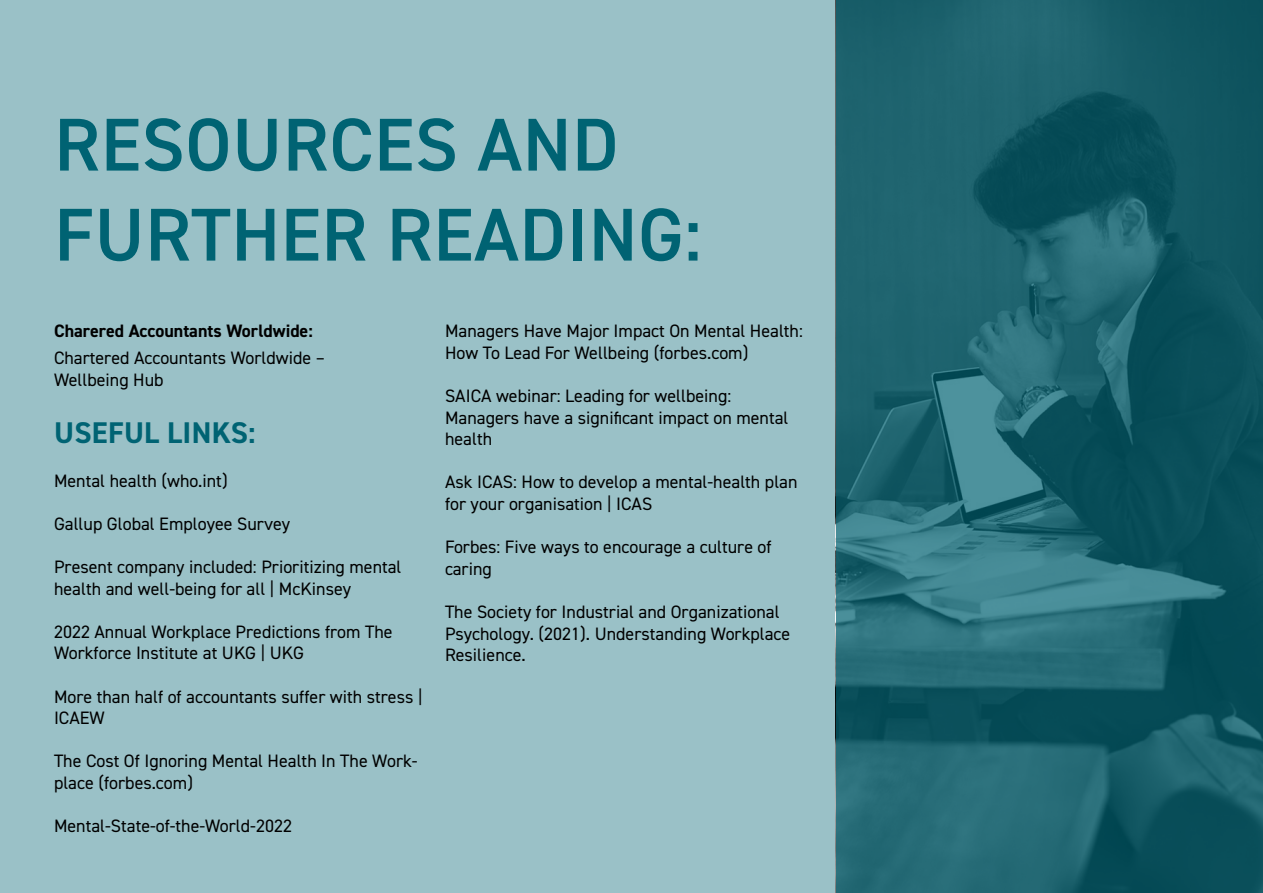
<style>
.page{position:relative;width:1263px;height:893px;background:#fff}
.page>*{position:absolute;margin:0;border:0;box-sizing:border-box;transform-origin:0 0}
.t1{font:600 75px/90px "DIN2014";letter-spacing:.01em;color:#006373}
.t2{font:700 30px "DIN2014";letter-spacing:.01em;color:#006373}
.t3{font:18px/21.6px "DIN2014";color:#000}
.t4{font:700 18px "DIN2014";color:#000}
</style>
<div class="page">
<div style="left:0;top:0;width:836px;height:893px;background:#9ac1c7"></div>
<svg style="left:836px;top:1px;width:427px;height:892px;background:#1b606b"></svg>
<h1 class="t1" style="left:54px;top:98px;width:649px">RESOURCES AND<br>FURTHER READING:</h1>
<p class="t4" style="left:54px;top:319px;width:260px">Charered Accountants Worldwide:</p>
<p class="t3" style="left:54px;top:347px;width:272px">Chartered Accountants Worldwide –<br>Wellbeing Hub</p>
<h2 class="t2" style="left:54px;top:413px;width:203px">USEFUL LINKS:</h2>
<p class="t3" style="left:54px;top:469px;width:175px">Mental health (who.int)</p>
<p class="t3" style="left:54px;top:512px;width:238px">Gallup Global Employee Survey</p>
<p class="t3" style="left:54px;top:556px;width:349px">Present company included: Prioritizing mental health and well-being for all | McKinsey</p>
<p class="t3" style="left:54px;top:620px;width:340px">2022 Annual Workplace Predictions from The<br>Workforce Institute at UKG | UKG</p>
<p class="t3" style="left:54px;top:685px;width:370px">More than half of accountants suffer with stress |<br>ICAEW</p>
<p class="t3" style="left:54px;top:750px;width:365px">The Cost Of Ignoring Mental Health In The Work&shy;place (forbes.com)</p>
<p class="t3" style="left:54px;top:815px;width:239px">Mental-State-of-the-World-2022</p>
<p class="t3" style="left:445px;top:320px;width:359px">Managers Have Major Impact On Mental Health:<br>How To Lead For Wellbeing (forbes.com)</p>
<p class="t3" style="left:445px;top:385px;width:345px">SAICA webinar: Leading for wellbeing:<br>Managers have a significant impact on mental health</p>
<p class="t3" style="left:445px;top:471px;width:354px">Ask ICAS: How to develop a mental-health plan for your organisation | ICAS</p>
<p class="t3" style="left:445px;top:536px;width:328px">Forbes: Five ways to encourage a culture of caring</p>
<p class="t3" style="left:445px;top:601px;width:347px">The Society for Industrial and Organizational<br>Psychology. (2021). Understanding Workplace<br>Resilience.</p>
</div>
